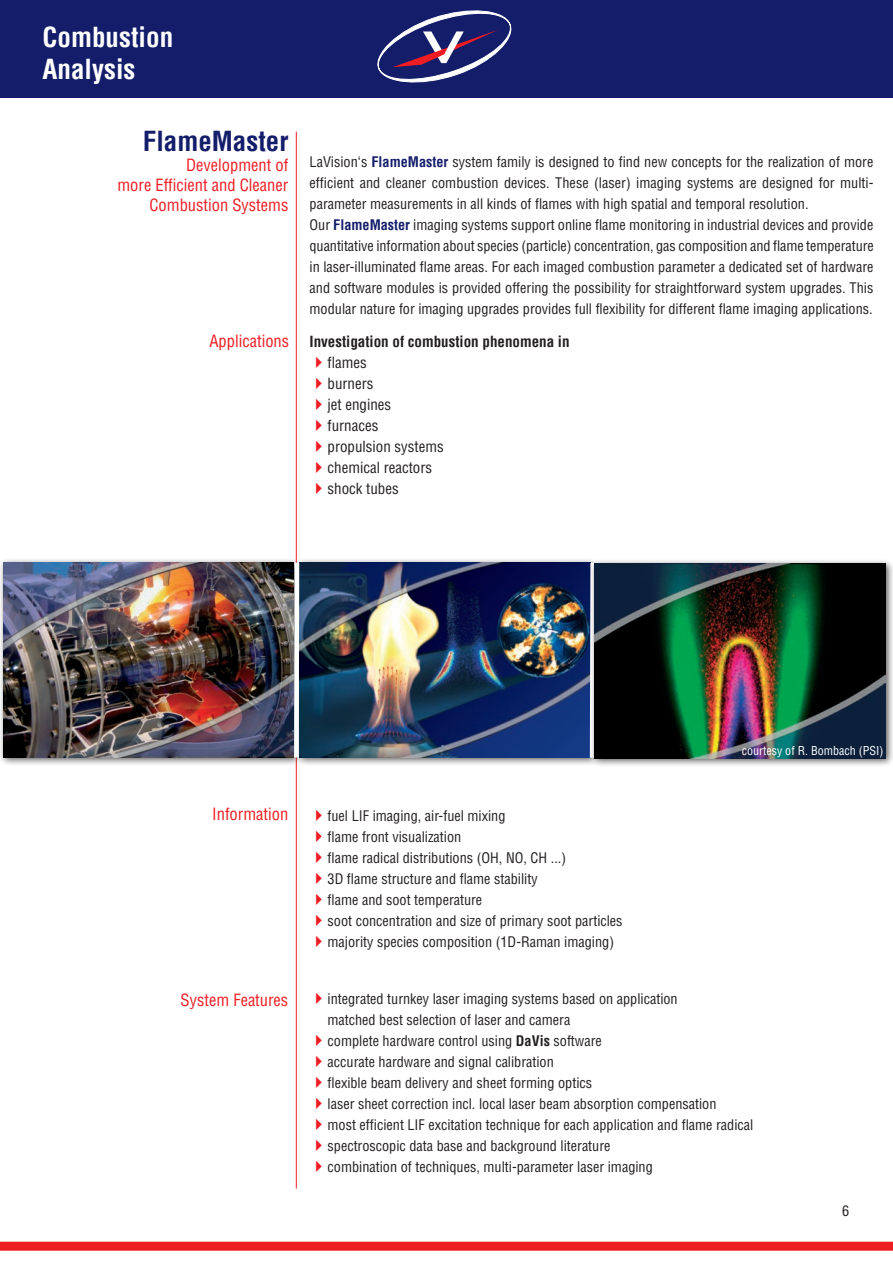
<style>
.page{position:relative;width:893px;height:1263px;background:#fff}
.page>*{position:absolute;margin:0;border:0;box-sizing:border-box;transform-origin:0 0}
.t1{font:700 condensed 27px/31.5px "Helvetica";color:#fff}
.t2{font:700 condensed 27px "Helvetica";color:#131d6a}
.t3{font:condensed 16.5px/19.8px "Helvetica";color:#ee1d23;text-align:right}
.t4{font:condensed 15px "Helvetica";color:#231f20}
.t5{font:700 condensed 15px "Helvetica";color:#231f20}
.t6{font:condensed 14.25px/21px "Helvetica";color:#231f20}
.t7{font:condensed 12px "Helvetica";color:#fff}
.s1{font-weight:700;color:#131d6a}
.s2{color:#ee1d23}
.s3{font-weight:700}
</style>
<div class="page">
<div style="left:0;top:0;width:893px;height:97px;background:#131d6a"></div>
<hr style="left:296px;top:132px;width:1px;height:1056px;background:#ee1d23">
<div style="left:0;top:1242px;width:893px;height:9px;background:#ee1d23"></div>
<svg style="left:378px;top:11px;width:133px;height:71px"></svg>
<div style="left:0;top:558px;width:303px;height:208px;background:#231f20;opacity:.75"></div>
<img style="left:3px;top:563px;width:289px;height:194px">
<div style="left:295px;top:558px;width:304px;height:208px;background:#231f20;opacity:.75"></div>
<img style="left:302px;top:562px;width:286px;height:195px">
<svg style="left:292px;top:558px;width:10px;height:204px"></svg>
<svg style="left:588px;top:558px;width:9px;height:204px"></svg>
<div style="left:590px;top:559px;width:303px;height:208px;background:#231f20;opacity:.75"></div>
<img style="left:595px;top:563px;width:291px;height:195px">
<h1 class="t1" style="left:43px;top:21px;width:132px">Combustion<br>Analysis</h1>
<h1 class="t2" style="left:143px;top:124px;width:147px">FlameMaster</h1>
<p class="t3" style="left:117px;top:155px;width:172px">Development of<br>more Efficient and Cleaner<br>Combustion Systems</p>
<p class="t3" style="left:209px;top:331px;width:81px">Applications</p>
<p class="t6" style="left:310px;top:151px;width:566px">LaVision‘s <span class="s1">FlameMaster</span> system family is designed to find new concepts for the realization of more efficient and cleaner combustion devices. These (laser) imaging systems are designed for multi&shy;parameter measurements in all kinds of flames with high spatial and temporal resolution.<br>Our <span class="s1">FlameMaster</span> imaging systems support online flame monitoring in industrial devices and provide quantitative information about species (particle) concentration, gas composition and flame temperature in laser-illuminated flame areas. For each imaged combustion parameter a dedicated set of hardware and software modules is provided offering the possibility for straightforward system upgrades. This modular nature for imaging upgrades provides full flexibility for different flame imaging applications.</p>
<p class="t5" style="left:310px;top:332px;width:262px">Investigation of combustion phenomena in</p>
<p class="t4" style="left:310px;top:353px;width:59px"><span class="s2">✔</span>flames</p>
<p class="t4" style="left:310px;top:374px;width:65px"><span class="s2">✔</span>burners</p>
<p class="t4" style="left:310px;top:395px;width:83px"><span class="s2">✔</span>jet engines</p>
<p class="t4" style="left:310px;top:416px;width:70px"><span class="s2">✔</span>furnaces</p>
<p class="t4" style="left:310px;top:437px;width:136px"><span class="s2">✔</span>propulsion systems</p>
<p class="t4" style="left:310px;top:458px;width:124px"><span class="s2">✔</span>chemical reactors</p>
<p class="t4" style="left:310px;top:479px;width:91px"><span class="s2">✔</span>shock tubes</p>
<p class="t3" style="left:212px;top:804px;width:78px">Information</p>
<p class="t3" style="left:181px;top:990px;width:109px">System Features</p>
<p class="t6" style="left:310px;top:805px;width:197px"><span class="s2">✔</span>fuel LIF imaging, air-fuel mixing</p>
<p class="t6" style="left:310px;top:826px;width:153px"><span class="s2">✔</span>flame front visualization</p>
<p class="t6" style="left:310px;top:847px;width:258px"><span class="s2">✔</span>flame radical distributions (OH, NO, CH ...)</p>
<p class="t6" style="left:310px;top:868px;width:230px"><span class="s2">✔</span>3D flame structure and flame stability</p>
<p class="t6" style="left:310px;top:889px;width:174px"><span class="s2">✔</span>flame and soot temperature</p>
<p class="t6" style="left:310px;top:910px;width:315px"><span class="s2">✔</span>soot concentration and size of primary soot particles</p>
<p class="t6" style="left:310px;top:931px;width:306px"><span class="s2">✔</span>majority species composition (1D-Raman imaging)</p>
<p class="t7" style="left:742px;top:743px;width:143px">courtesy of R. Bombach (PSI)</p>
<p class="t6" style="left:327px;top:988px;width:352px;text-indent:-18px"><span class="s2">✔</span>integrated turnkey laser imaging systems based on application matched best selection of laser and camera</p>
<p class="t6" style="left:310px;top:1030px;width:294px"><span class="s2">✔</span>complete hardware control using <span class="s3">DaVis</span> software</p>
<p class="t6" style="left:310px;top:1051px;width:246px"><span class="s2">✔</span>accurate hardware and signal calibration</p>
<p class="t6" style="left:310px;top:1072px;width:284px"><span class="s2">✔</span>flexible beam delivery and sheet forming optics</p>
<p class="t6" style="left:310px;top:1093px;width:408px"><span class="s2">✔</span>laser sheet correction incl. local laser beam absorption compensation</p>
<p class="t6" style="left:310px;top:1114px;width:445px"><span class="s2">✔</span>most efficient LIF excitation technique for each application and flame radical</p>
<p class="t6" style="left:310px;top:1135px;width:302px"><span class="s2">✔</span>spectroscopic data base and background literature</p>
<p class="t6" style="left:310px;top:1156px;width:345px"><span class="s2">✔</span>combination of techniques, multi-parameter laser imaging</p>
<p class="t6" style="left:842px;top:1200px;width:9px">6</p>
</div>
